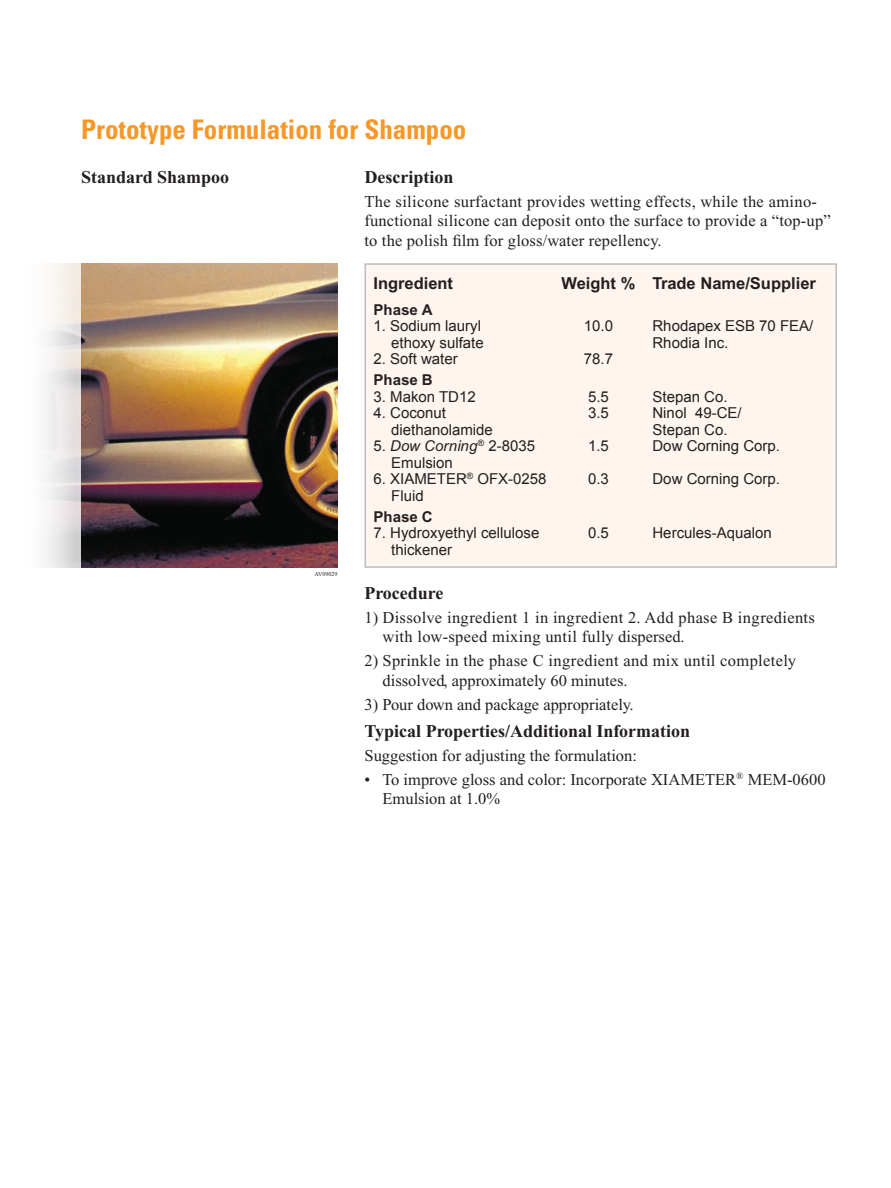
<style>
.page{position:relative;width:891px;height:1188px;background:#fff}
.page>*{position:absolute;margin:0;border:0;box-sizing:border-box;transform-origin:0 0}
.t1{font:700 condensed 27px "Univers LT Std";color:#f79727}
.t2{font:700 18px "Times New Roman";color:#231f20}
.t3{font:16.5px/19.5px "Times New Roman";letter-spacing:.01em;color:#231f20}
.t4{font:700 16.5px "Arial";color:#231f20}
.t5{font:15px "Arial";color:#231f20}
.t6{font:italic 15px "Arial";color:#231f20}
.t7{font:700 15px "Arial";color:#231f20}
.t8{font:6px "Times New Roman";color:#231f20}
.s1{font-style:normal}
</style>
<div class="page">
<div style="left:365px;top:264px;width:471px;height:303px;background:#fdf5ee"></div>
<div style="left:364px;top:263px;width:473px;height:305px;border:2px solid #bcbdc0"></div>
<img style="left:81px;top:263px;width:257px;height:305px">
<svg style="left:75px;top:263px;width:6px;height:305px;background:#e1dcdb"></svg>
<svg style="left:45px;top:263px;width:30px;height:305px;fill:#efedec"></svg>
<h1 class="t1" style="left:81px;top:113px;width:387px">Prototype Formulation for Shampoo</h1>
<p class="t2" style="left:81px;top:167px;width:150px">Standard Shampoo</p>
<p class="t2" style="left:364px;top:167px;width:90px">Description</p>
<p class="t3" style="left:364px;top:192px;width:468px">The silicone surfactant provides wetting effects, while the amino&shy;functional silicone can deposit onto the surface to provide a “top-up” to the polish film for gloss/water repellency.</p>
<p class="t4" style="left:373px;top:274px;width:81px">Ingredient</p>
<p class="t4" style="left:562px;top:274px;width:256px">Weight % Trade Name/Supplier</p>
<p class="t7" style="left:374px;top:301px;width:61px">Phase A</p>
<p class="t5" style="left:374px;top:318px;width:109px">1. Sodium lauryl</p>
<p class="t5" style="left:584px;top:318px;width:31px">10.0</p>
<p class="t5" style="left:652px;top:318px;width:162px">Rhodapex ESB 70 FEA/</p>
<p class="t5" style="left:391px;top:334px;width:94px">ethoxy sulfate</p>
<p class="t5" style="left:652px;top:334px;width:77px">Rhodia Inc.</p>
<p class="t5" style="left:374px;top:351px;width:86px">2. Soft water</p>
<p class="t5" style="left:584px;top:351px;width:31px">78.7</p>
<p class="t7" style="left:374px;top:371px;width:61px">Phase B</p>
<p class="t5" style="left:374px;top:388px;width:104px">3. Makon TD12</p>
<p class="t5" style="left:588px;top:388px;width:22px">5.5</p>
<p class="t5" style="left:652px;top:388px;width:77px">Stepan Co.</p>
<p class="t5" style="left:374px;top:405px;width:74px">4. Coconut</p>
<p class="t5" style="left:588px;top:405px;width:22px">3.5</p>
<p class="t5" style="left:652px;top:405px;width:91px">Ninol 49-CE/</p>
<p class="t5" style="left:391px;top:421px;width:103px">diethanolamide</p>
<p class="t5" style="left:652px;top:421px;width:77px">Stepan Co.</p>
<p class="t6" style="left:374px;top:437px;width:163px"><span class="s1">5.</span> Dow Corning<sup>®</sup> <span class="s1">2-8035</span></p>
<p class="t5" style="left:588px;top:438px;width:22px">1.5</p>
<p class="t5" style="left:653px;top:438px;width:129px">Dow Corning Corp.</p>
<p class="t5" style="left:391px;top:454px;width:63px">Emulsion</p>
<p class="t5" style="left:374px;top:471px;width:175px">6. XIAMETER<sup>®</sup> OFX-0258</p>
<p class="t5" style="left:588px;top:471px;width:22px">0.3</p>
<p class="t5" style="left:653px;top:471px;width:129px">Dow Corning Corp.</p>
<p class="t5" style="left:391px;top:487px;width:34px">Fluid</p>
<p class="t7" style="left:374px;top:508px;width:61px">Phase C</p>
<p class="t5" style="left:374px;top:525px;width:167px">7. Hydroxyethyl cellulose</p>
<p class="t5" style="left:588px;top:525px;width:22px">0.5</p>
<p class="t5" style="left:653px;top:525px;width:121px">Hercules-Aqualon</p>
<p class="t5" style="left:391px;top:541px;width:62px">thickener</p>
<p class="t2" style="left:364px;top:583px;width:80px">Procedure</p>
<p class="t3" style="left:383px;top:608px;width:434px;text-indent:-18px">1) Dissolve ingredient 1 in ingredient 2. Add phase B ingredients with low-speed mixing until fully dispersed.</p>
<p class="t3" style="left:383px;top:651px;width:415px;text-indent:-18px">2) Sprinkle in the phase C ingredient and mix until completely dissolved, approximately 60 minutes.</p>
<p class="t3" style="left:364px;top:695px;width:271px">3) Pour down and package appropriately.</p>
<p class="t2" style="left:364px;top:721px;width:327px">Typical Properties/Additional Information</p>
<p class="t3" style="left:364px;top:746px;width:274px">Suggestion for adjusting the formulation:</p>
<p class="t3" style="left:382px;top:770px;width:445px;text-indent:-18px">• To improve gloss and color: Incorporate XIAMETER<sup>®</sup> MEM-0600<br>Emulsion at 1.0%</p>
<p class="t8" style="left:315px;top:570px;width:24px">AV09029</p>
</div>
